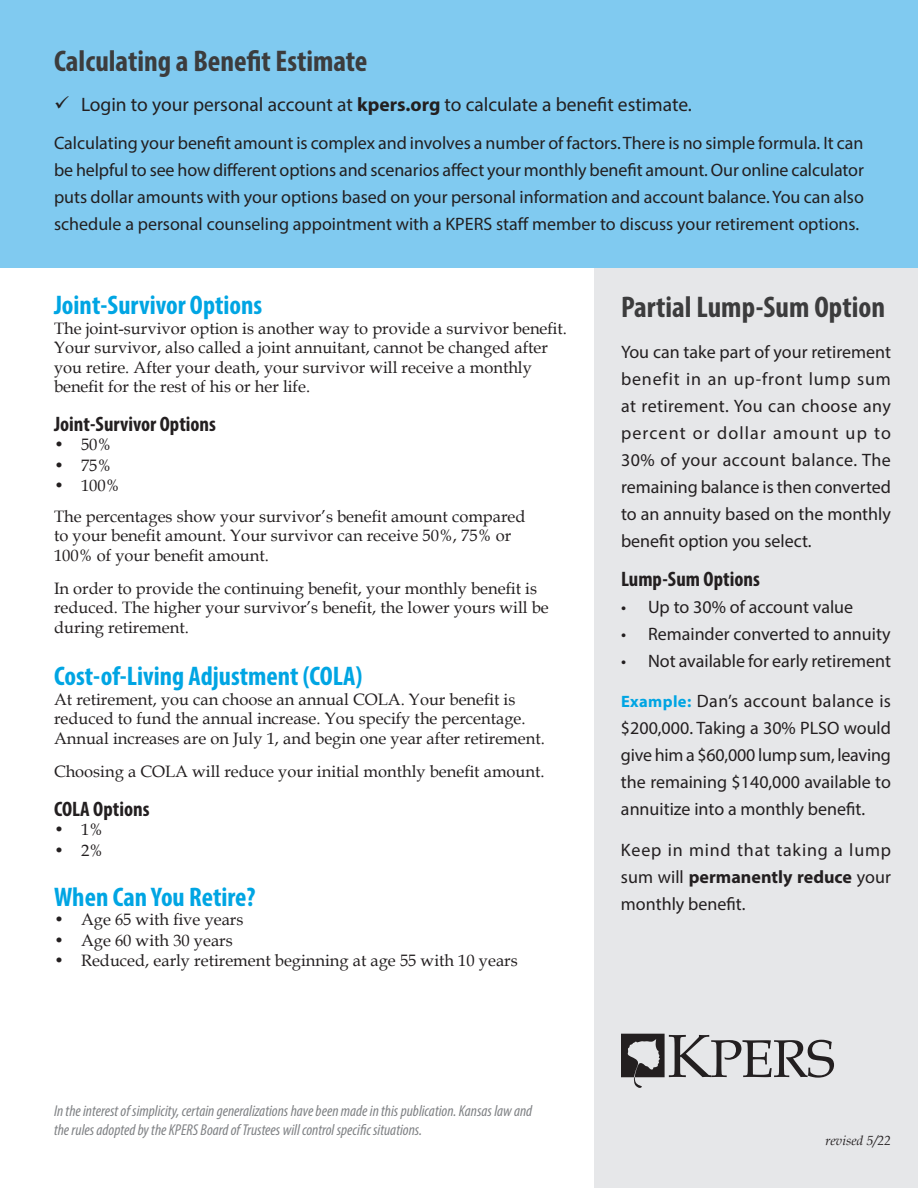
<style>
.page{position:relative;width:918px;height:1188px;background:#fff}
.page>*{position:absolute;margin:0;border:0;box-sizing:border-box;transform-origin:0 0}
.t1{font:53.1px "Book Antiqua";color:#231f20}
.Heading_no_underline{font:700 condensed 30px "Myriad Pro";color:#3c3c3d}
.subhead_teal_T2{font:700 condensed 27px "Myriad Pro";color:#00a5e3}
.subhead_2{font:700 condensed 21px "Myriad Pro";color:#231f20}
.t2{font:19.5px "Myriad Pro";color:#231f20}
.sidebar_body_text{font:18px/27px "Myriad Pro";color:#231f20;text-align:justify}
.body_text{font:16.5px/19.5px "Book Antiqua";color:#231f20}
.t3{font:italic condensed 15.75px/18.9px "Myriad Pro";color:#808285}
.body_text-2{font:italic 13.5px "Book Antiqua";color:#231f20}
.s1{font-weight:700}
.s2{font-weight:700;font-size:16.5px;color:#00a5e3}
.s3{font-size:60.75px}
</style>
<div class="page">
<div style="left:594px;top:268px;width:324px;height:920px;background:#e6e7e9"></div>
<div style="left:0;top:0;width:918px;height:268px;background:#80caf0"></div>
<svg style="left:621px;top:1034px;width:44px;height:54px"></svg>
<h2 class="Heading_no_underline" style="left:54px;top:42px;width:315px">Calculating a Benefit Estimate</h2>
<p class="t2" style="left:81px;top:92px;width:612px">Login to your personal account at <span class="s1">kpers.org</span> to calculate a benefit estimate.</p>
<p class="sidebar_body_text" style="left:54px;top:129px;width:811px">Calculating your benefit amount is complex and involves a number of factors. There is no simple formula. It can be helpful to see how different options and scenarios affect your monthly benefit amount. Our online calculator puts dollar amounts with your options based on your personal information and account balance. You can also schedule a personal counseling appointment with a KPERS staff member to discuss your retirement options.</p>
<h3 class="subhead_teal_T2" style="left:54px;top:288px;width:210px">Joint-Survivor Options</h3>
<p class="body_text" style="left:54px;top:318px;width:515px">The joint-survivor option is another way to provide a survivor benefit.<br>Your survivor, also called a joint annuitant, cannot be changed after you retire. After your death, your survivor will receive a monthly benefit for the rest of his or her life.</p>
<h4 class="subhead_2" style="left:54px;top:411px;width:164px">Joint-Survivor Options</h4>
<p class="body_text" style="left:54px;top:434px;width:59px">• 50%</p>
<p class="body_text" style="left:54px;top:455px;width:59px">• 75%</p>
<p class="body_text" style="left:54px;top:476px;width:67px">• 100%</p>
<p class="body_text" style="left:54px;top:506px;width:473px">The percentages show your survivor’s benefit amount compared to your benefit amount. Your survivor can receive 50%, 75% or<br>100% of your benefit amount.</p>
<p class="body_text" style="left:54px;top:578px;width:496px">In order to provide the continuing benefit, your monthly benefit is reduced. The higher your survivor’s benefit, the lower yours will be during retirement.</p>
<h3 class="subhead_teal_T2" style="left:54px;top:659px;width:310px">Cost-of-Living Adjustment (COLA)</h3>
<p class="body_text" style="left:54px;top:689px;width:492px">At retirement, you can choose an annual COLA. Your benefit is reduced to fund the annual increase. You specify the percentage.<br>Annual increases are on July 1, and begin one year after retirement.</p>
<p class="body_text" style="left:54px;top:761px;width:492px">Choosing a COLA will reduce your initial monthly benefit amount.</p>
<h4 class="subhead_2" style="left:54px;top:795px;width:97px">COLA Options</h4>
<p class="body_text" style="left:54px;top:819px;width:51px">• 1%</p>
<p class="body_text" style="left:54px;top:840px;width:51px">• 2%</p>
<h3 class="subhead_teal_T2" style="left:54px;top:880px;width:203px">When Can You Retire?</h3>
<p class="body_text" style="left:54px;top:909px;width:191px">• Age 65 with five years</p>
<p class="body_text" style="left:54px;top:930px;width:180px">• Age 60 with 30 years</p>
<p class="body_text" style="left:54px;top:950px;width:465px">• Reduced, early retirement beginning at age 55 with 10 years</p>
<p class="t3" style="left:54px;top:1101px;width:480px">In the interest of simplicity, certain generalizations have been made in this publication. Kansas law and the rules adopted by the KPERS Board of Trustees will control specific situations.</p>
<h2 class="Heading_no_underline" style="left:621px;top:289px;width:266px">Partial Lump-Sum Option</h2>
<p class="sidebar_body_text" style="left:621px;top:338px;width:272px">You can take part of your retirement benefit in an up-front lump sum at retirement. You can choose any percent or dollar amount up to 30% of your account balance. The remaining balance is then converted to an annuity based on the monthly benefit option you select.</p>
<h3 class="subhead_2" style="left:621px;top:565px;width:140px">Lump-Sum Options</h3>
<p class="sidebar_body_text" style="left:621px;top:593px;width:234px">• Up to 30% of account value</p>
<p class="sidebar_body_text" style="left:621px;top:620px;width:271px">• Remainder converted to annuity</p>
<p class="sidebar_body_text" style="left:621px;top:647px;width:272px">• Not available for early retirement</p>
<p class="sidebar_body_text" style="left:621px;top:687px;width:272px"><span class="s2">Example:</span> Dan’s account balance is $200,000. Taking a 30% PLSO would give him a $60,000 lump sum, leaving the remaining $140,000 available to annuitize into a monthly benefit.</p>
<p class="sidebar_body_text" style="left:621px;top:836px;width:272px">Keep in mind that taking a lump sum will <span class="s1">permanently reduce</span> your monthly benefit.</p>
<p class="t1" style="left:667px;top:1022px;width:169px"><span class="s3">K</span>PERS</p>
<p class="body_text-2" style="left:825px;top:1131px;width:67px">revised 5/22</p>
</div>
